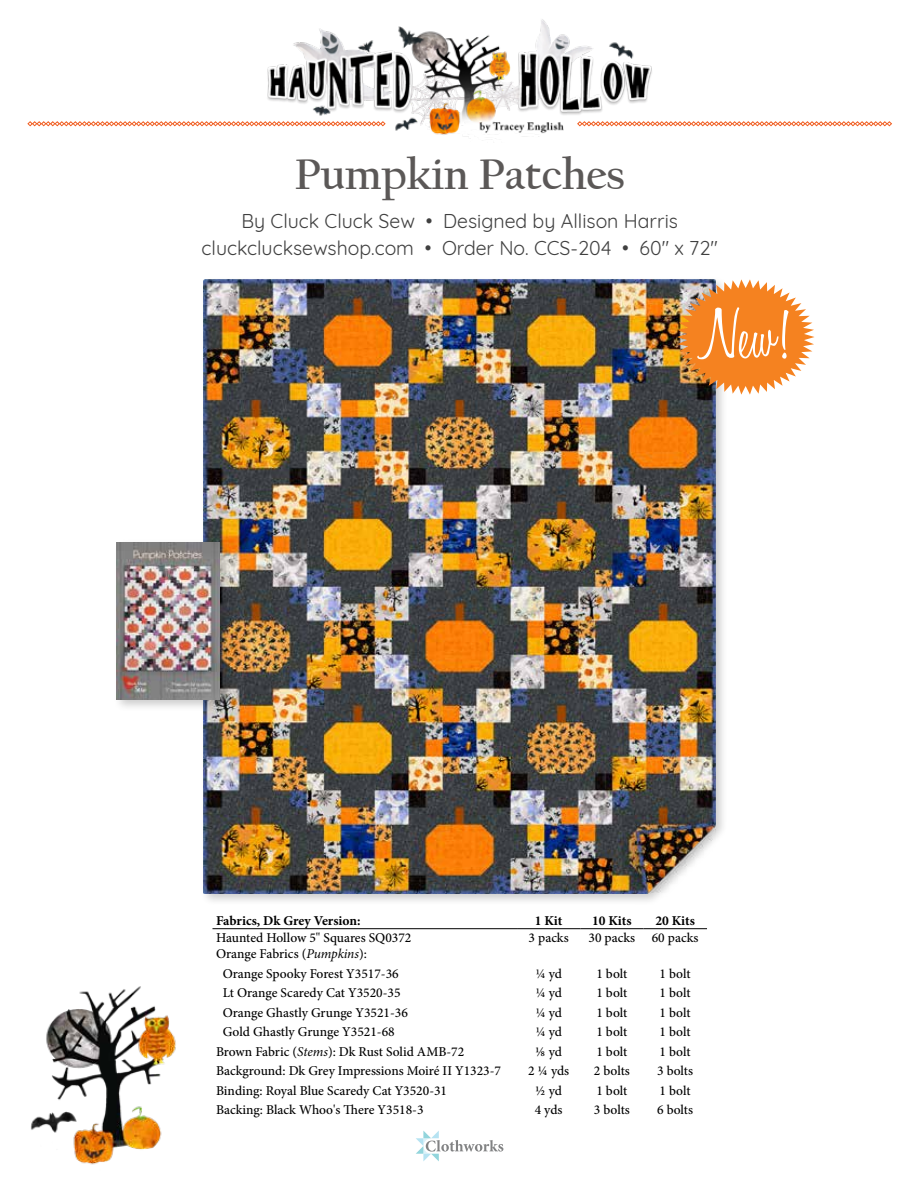
<style>
.page{position:relative;width:918px;height:1188px;background:#fff}
.page>*{position:absolute;margin:0;border:0;box-sizing:border-box;transform-origin:0 0}
.t1{font:300 72px "Honey Script";color:#fff}
.t2{font:700 45px "Californian FB";letter-spacing:-.01em;color:#5b5857}
.t3{font:19.5px/27px "Quicksand";color:#404040;text-align:center}
.t4{font:500 13.5px/19.5px "Minion Pro";color:#000}
.t5{font:700 13.5px "Minion Pro";letter-spacing:-.005em;color:#000}
.s1{font-weight:400;font-style:italic}
.s2{font-weight:400}
</style>
<div class="page">
<div style="left:200px;top:276px;width:528px;height:630px;background:#000;opacity:.2"></div>
<img style="left:204px;top:280px;width:512px;height:613px">
<hr style="left:212px;top:928px;width:305px;height:1px;background:#000">
<hr style="left:517px;top:928px;width:63px;height:1px;background:#000">
<hr style="left:580px;top:928px;width:64px;height:1px;background:#000">
<hr style="left:644px;top:928px;width:63px;height:1px;background:#000">
<div style="left:113px;top:539px;width:120px;height:173px;background:#000;opacity:.2"></div>
<img style="left:117px;top:542px;width:103px;height:157px">
<svg style="left:677px;top:279px;width:138px;height:116px"></svg>
<svg style="left:416px;top:1131px;width:87px;height:30px"></svg>
<img style="left:224px;top:19px;width:470px;height:120px">
<svg style="left:577px;top:121px;width:315px;height:5px"></svg>
<svg style="left:27px;top:121px;width:359px;height:5px"></svg>
<img style="left:31px;top:986px;width:145px;height:179px">
<h2 class="t2" style="left:295px;top:149px;width:332px">Pumpkin Patches</h2>
<h3 class="t3" style="left:202px;top:205px;width:518px">By Cluck Cluck Sew • Designed by Allison Harris cluckclucksewshop.com • Order No. CCS-204 • 60" x 72"</h3>
<h1 class="t1" style="left:701px;top:291px;width:91px">New!</h1>
<p class="t5" style="left:216px;top:912px;width:146px">Fabrics, Dk Grey Version:</p>
<p class="t5" style="left:535px;top:912px;width:29px">1 Kit</p>
<p class="t5" style="left:592px;top:912px;width:41px">10 Kits</p>
<p class="t5" style="left:655px;top:912px;width:41px">20 Kits</p>
<p class="t4" style="left:216px;top:928px;width:197px">Haunted Hollow 5" Squares SQ0372</p>
<p class="t4" style="left:529px;top:928px;width:42px">3 packs</p>
<p class="t4" style="left:589px;top:928px;width:111px">30 packs 60 packs</p>
<p class="t4" style="left:223px;top:944px;width:177px;text-indent:-7px">Orange Fabrics (<span class="s1">Pumpkins</span>):<br>Orange Spooky Forest Y3517-36</p>
<p class="t4" style="left:535px;top:964px;width:28px"><span class="s2">¼</span> yd</p>
<p class="t4" style="left:596px;top:964px;width:32px">1 bolt</p>
<p class="t4" style="left:660px;top:964px;width:32px">1 bolt</p>
<p class="t4" style="left:223px;top:983px;width:179px">Lt Orange Scaredy Cat Y3520-35</p>
<p class="t4" style="left:535px;top:983px;width:28px"><span class="s2">¼</span> yd</p>
<p class="t4" style="left:596px;top:983px;width:32px">1 bolt</p>
<p class="t4" style="left:660px;top:983px;width:32px">1 bolt</p>
<p class="t4" style="left:223px;top:1003px;width:187px">Orange Ghastly Grunge Y3521-36</p>
<p class="t4" style="left:535px;top:1003px;width:28px"><span class="s2">¼</span> yd</p>
<p class="t4" style="left:596px;top:1003px;width:32px">1 bolt</p>
<p class="t4" style="left:660px;top:1003px;width:32px">1 bolt</p>
<p class="t4" style="left:223px;top:1022px;width:174px">Gold Ghastly Grunge Y3521-68</p>
<p class="t4" style="left:535px;top:1022px;width:28px"><span class="s2">¼</span> yd</p>
<p class="t4" style="left:596px;top:1022px;width:32px">1 bolt</p>
<p class="t4" style="left:660px;top:1022px;width:32px">1 bolt</p>
<p class="t4" style="left:216px;top:1042px;width:250px">Brown Fabric (<span class="s1">Stems</span>): Dk Rust Solid AMB-72</p>
<p class="t4" style="left:535px;top:1042px;width:28px">⅛ yd</p>
<p class="t4" style="left:596px;top:1042px;width:32px">1 bolt</p>
<p class="t4" style="left:660px;top:1042px;width:32px">1 bolt</p>
<p class="t4" style="left:216px;top:1061px;width:287px">Background: Dk Grey Impressions Moiré II Y1323-7</p>
<p class="t4" style="left:528px;top:1061px;width:43px">2 ¼ yds</p>
<p class="t4" style="left:594px;top:1061px;width:37px">2 bolts</p>
<p class="t4" style="left:657px;top:1061px;width:37px">3 bolts</p>
<p class="t4" style="left:216px;top:1081px;width:233px">Binding: Royal Blue Scaredy Cat Y3520-31</p>
<p class="t4" style="left:535px;top:1081px;width:28px">½ yd</p>
<p class="t4" style="left:596px;top:1081px;width:32px">1 bolt</p>
<p class="t4" style="left:660px;top:1081px;width:32px">1 bolt</p>
<p class="t4" style="left:216px;top:1100px;width:209px">Backing: Black Whoo's There Y3518-3</p>
<p class="t4" style="left:535px;top:1100px;width:29px">4 yds</p>
<p class="t4" style="left:594px;top:1100px;width:37px">3 bolts</p>
<p class="t4" style="left:657px;top:1100px;width:37px">6 bolts</p>
</div>
